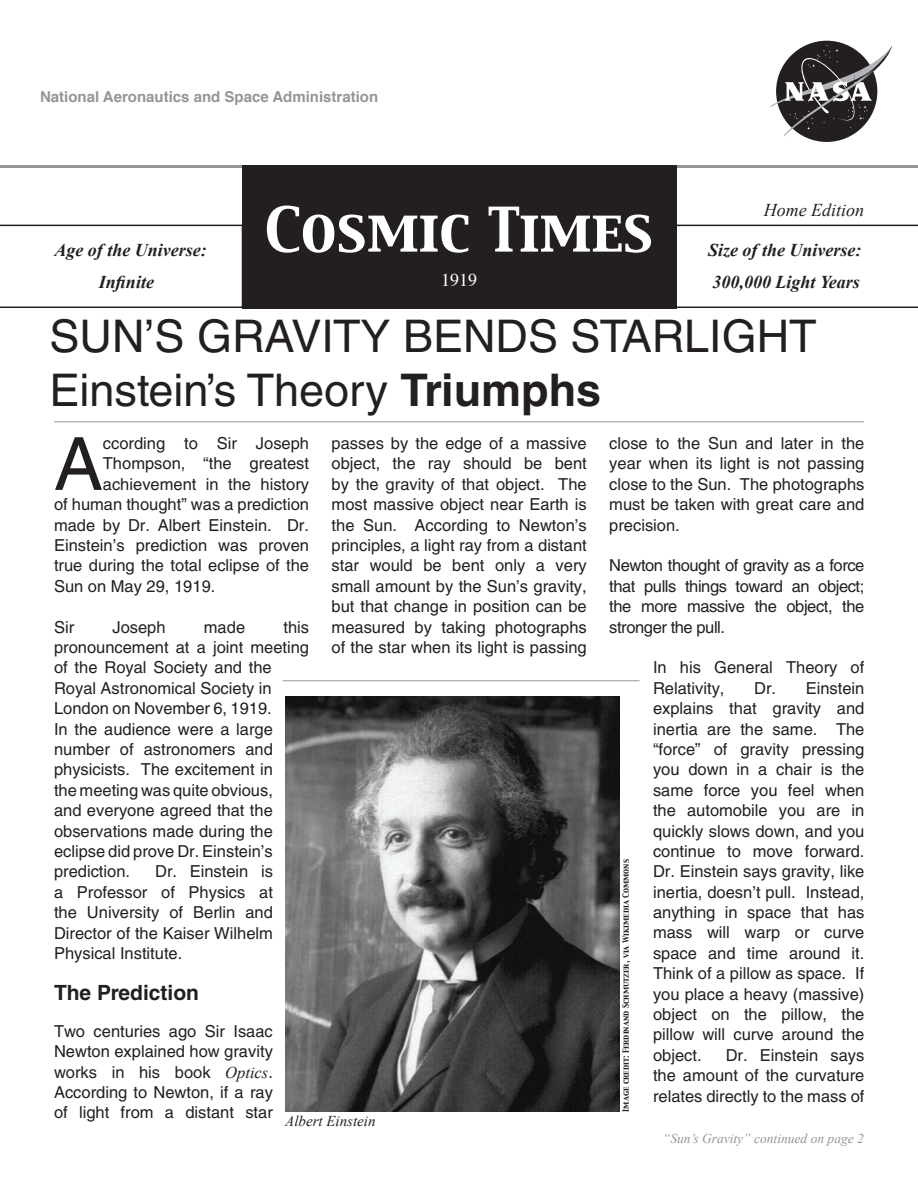
<style>
.page{position:relative;width:918px;height:1188px;background:#fff}
.page>*{position:absolute;margin:0;border:0;box-sizing:border-box;transform-origin:0 0}
.t1{font:73.35px "Helvetica LT Std";color:#231f20}
.t2{font:54px "Capitals";color:#fff}
.t3{font:45px/54px "Helvetica LT Std";color:#231f20}
.t4{font:700 21px "Helvetica LT Std";color:#231f20}
.t5{font:italic 700 18px/31.7px "Times New Roman";color:#231f20;text-align:center}
.t6{font:italic 18px "Times New Roman";color:#231f20}
.t7{font:18px "Times";color:#fff}
.t8{font:16.5px/20.4px "Helvetica LT Std";color:#231f20;text-align:justify}
.t9{font:700 15px "Helvetica";color:#939598}
.t10{font:italic 15px "Times New Roman";color:#231f20}
.t11{font:italic 13.5px "Times New Roman";color:#939598}
.t12{font:7.5px "Capitals";color:#231f20}
.s1{font-weight:700}
.s2{font-family:"Times New Roman";font-style:italic}
</style>
<div class="page">
<hr style="left:0;top:165px;width:918px;height:3px;background:#939598">
<div style="left:776px;top:41px;width:101px;height:101px;background:#231f20;border-radius:50%"></div>
<hr style="left:54px;top:422px;width:810px;height:1px;background:#939598">
<svg style="left:770px;top:45px;width:122px;height:92px"></svg>
<div style="left:242px;top:165px;width:435px;height:143px;background:#231f20"></div>
<svg style="left:0;top:225px;width:242px;height:83px"></svg>
<svg style="left:677px;top:225px;width:241px;height:83px"></svg>
<hr style="left:283px;top:680px;width:357px;height:1px;background:#939598">
<img style="left:285px;top:697px;width:335px;height:415px">
<p class="t9" style="left:40px;top:84px;width:340px">National Aeronautics and Space Administration</p>
<h1 class="t6" style="left:764px;top:198px;width:102px">Home Edition</h1>
<h1 class="t5" style="left:708px;top:234px;width:155px;text-align:left">Size of the Universe:<br>300,000 Light Years</h1>
<h2 class="t3" style="left:50px;top:309px;width:769px">SUN’S GRAVITY BENDS STARLIGHT<br>Einstein’s Theory <span class="s1">Triumphs</span></h2>
<h1 class="t2" style="left:265px;top:193px;width:390px">Cosmic Times</h1>
<h1 class="t7" style="left:441px;top:263px;width:37px">1919</h1>
<p class="t5" style="left:54px;top:234px;width:154px">Age of the Universe:<br>Infinite</p>
<p class="t8" style="left:332px;top:433px;width:257px">passes by the edge of a massive object, the ray should be bent by the gravity of that object. The most massive object near Earth is the Sun. According to Newton’s principles, a light ray from a distant star would be bent only a very small amount by the Sun’s gravity, but that change in position can be measured by taking photographs of the star when its light is passing</p>
<p class="t8" style="left:609px;top:433px;width:257px">close to the Sun and later in the year when its light is not passing close to the Sun. The photographs must be taken with great care and precision.</p>
<p class="t1" style="left:54px;top:422px;width:50px">A</p>
<p class="t8" style="left:103px;top:433px;width:208px">ccording to Sir Joseph</p>
<p class="t8" style="left:103px;top:453px;width:208px">Thompson, “the greatest</p>
<p class="t8" style="left:103px;top:474px;width:208px">achievement in the history</p>
<p class="t8" style="left:54px;top:494px;width:257px">of human thought” was a prediction</p>
<p class="t8" style="left:54px;top:515px;width:257px">made by Dr. Albert Einstein. Dr.</p>
<p class="t8" style="left:54px;top:535px;width:257px">Einstein’s prediction was proven</p>
<p class="t8" style="left:54px;top:555px;width:257px">true during the total eclipse of the</p>
<p class="t8" style="left:54px;top:576px;width:163px">Sun on May 29, 1919.</p>
<p class="t8" style="left:54px;top:617px;width:22px">Sir</p>
<p class="t8" style="left:112px;top:617px;width:55px">Joseph</p>
<p class="t8" style="left:204px;top:617px;width:43px">made</p>
<p class="t8" style="left:609px;top:555px;width:257px">Newton thought of gravity as a force that pulls things toward an object; the more massive the object, the stronger the pull.</p>
<p class="t8" style="left:653px;top:657px;width:213px">In his General Theory of<br>Relativity,</p>
<p class="t8" style="left:54px;top:617px;width:257px;text-align:left;text-indent:229px">this pronouncement at a joint meeting of the Royal Society and the<br>Royal Astronomical Society in<br>London on November 6, 1919.<br>In the audience were a large number of astronomers and physicists. The excitement in<br>the meeting was quite obvious,<br>and everyone agreed that the observations made during the eclipse did prove Dr. Einstein’s prediction.</p>
<p class="t8" style="left:653px;top:678px;width:213px;text-indent:101px">Dr. Einstein explains that gravity and inertia are the same. The “force” of gravity pressing you down in a chair is the same force you feel when the automobile you are in quickly slows down, and you continue to move forward.<br>Dr. Einstein says gravity, like inertia, doesn’t pull. Instead, anything in space that has mass will warp or curve space and time around it.<br>Think of a pillow as space. If you place a heavy (massive) object on the pillow, the pillow will curve around the object.</p>
<p class="t12" style="left:621px;top:1112px;width:254px;rotate:-90deg">Image credit: Ferdinand Schmutzer, via Wikimedia Commons</p>
<p class="t8" style="left:54px;top:861px;width:220px;text-indent:101px">Dr. Einstein is a Professor of Physics at the University of Berlin and Director of the Kaiser Wilhelm Physical Institute.</p>
<p class="t4" style="left:54px;top:980px;width:147px">The Prediction</p>
<p class="t8" style="left:54px;top:1021px;width:220px">Two centuries ago Sir Isaac Newton explained how gravity works in his book <span class="s2">Optics</span>.<br>According to Newton, if a ray of light from a distant star</p>
<p class="t8" style="left:653px;top:1045px;width:213px;text-indent:73px">Dr. Einstein says the amount of the curvature relates directly to the mass of</p>
<p class="t11" style="left:663px;top:1130px;width:203px">“Sun’s Gravity” continued on page 2</p>
<p class="t10" style="left:285px;top:1111px;width:92px">Albert Einstein</p>
</div>
